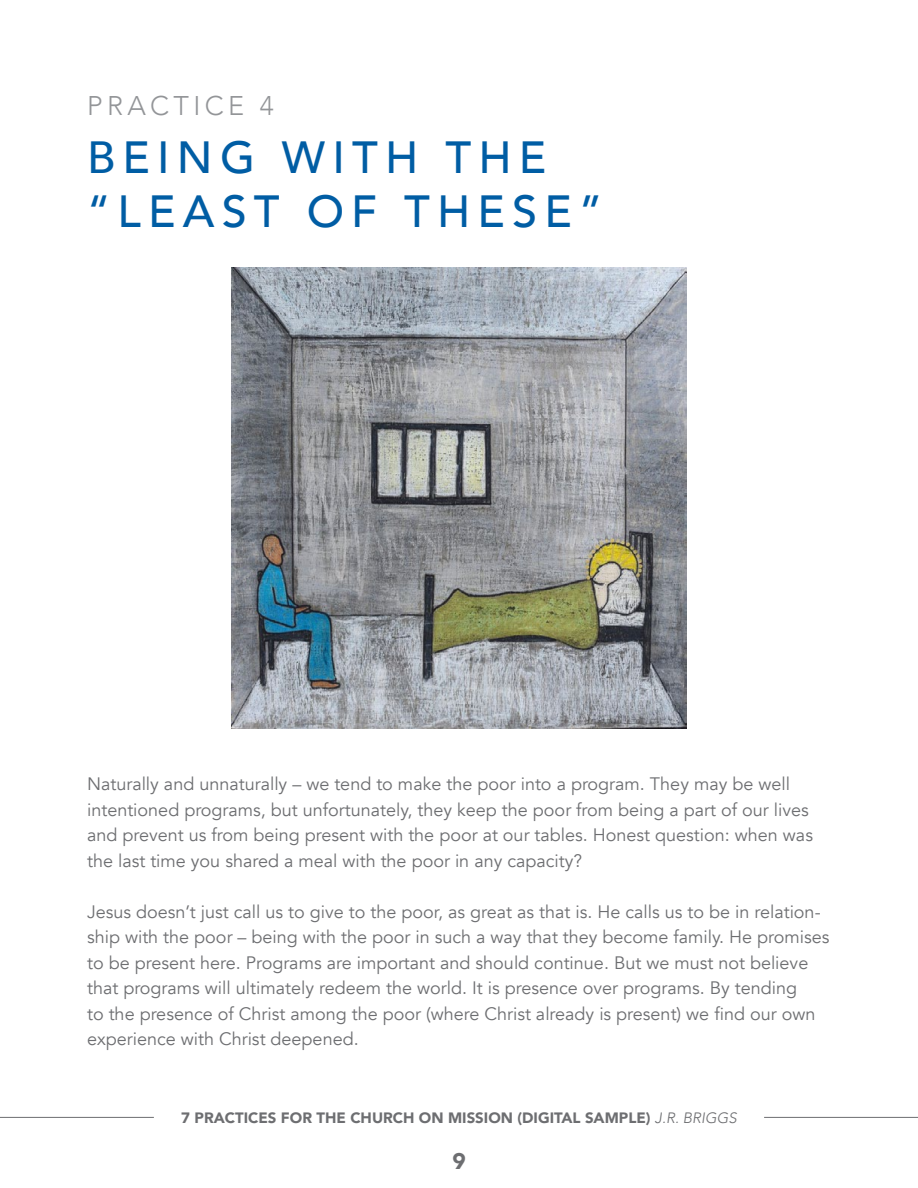
<style>
.page{position:relative;width:918px;height:1188px;background:#fff}
.page>*{position:absolute;margin:0;border:0;box-sizing:border-box;transform-origin:0 0}
.t1{font:500 45px/54px "Avenir";letter-spacing:.16em;color:#005da4}
.t2{font:300 27px "Avenir";letter-spacing:.16em;color:#939598}
.t3{font:900 22.5px "Avenir";color:#6d6e71}
.t4{font:18px/25.5px "Avenir";color:#6d6e71}
.t5{font:900 15px "Avenir";color:#6d6e71}
.s1{font-weight:300;font-style:italic}
</style>
<div class="page">
<hr style="left:764px;top:1117px;width:154px;height:1px;background:#6d6e71">
<hr style="left:0;top:1117px;width:154px;height:1px;background:#6d6e71">
<img style="left:232px;top:268px;width:454px;height:460px">
<h2 class="t2" style="left:87px;top:89px;width:188px">PRACTICE 4</h2>
<h1 class="t1" style="left:87px;top:128px;width:517px">BEING WITH THE “LEAST OF THESE”</h1>
<p class="t4" style="left:87px;top:772px;width:727px">Naturally and unnaturally – we tend to make the poor into a program. They may be well intentioned programs, but unfortunately, they keep the poor from being a part of our lives and prevent us from being present with the poor at our tables. Honest question: when was the last time you shared a meal with the poor in any capacity?</p>
<p class="t4" style="left:87px;top:899px;width:744px">Jesus doesn’t just call us to give to the poor, as great as that is. He calls us to be in relation&shy;ship with the poor – being with the poor in such a way that they become family. He promises to be present here. Programs are important and should continue. But we must not believe that programs will ultimately redeem the world. It is presence over programs. By tending<br>to the presence of Christ among the poor (where Christ already is present) we find our own experience with Christ deepened.</p>
<p class="t5" style="left:181px;top:1105px;width:557px">7 PRACTICES FOR THE CHURCH ON MISSION (DIGITAL SAMPLE) <span class="s1">J.R. BRIGGS</span></p>
<p class="t3" style="left:452px;top:1142px;width:15px">9</p>
</div>
